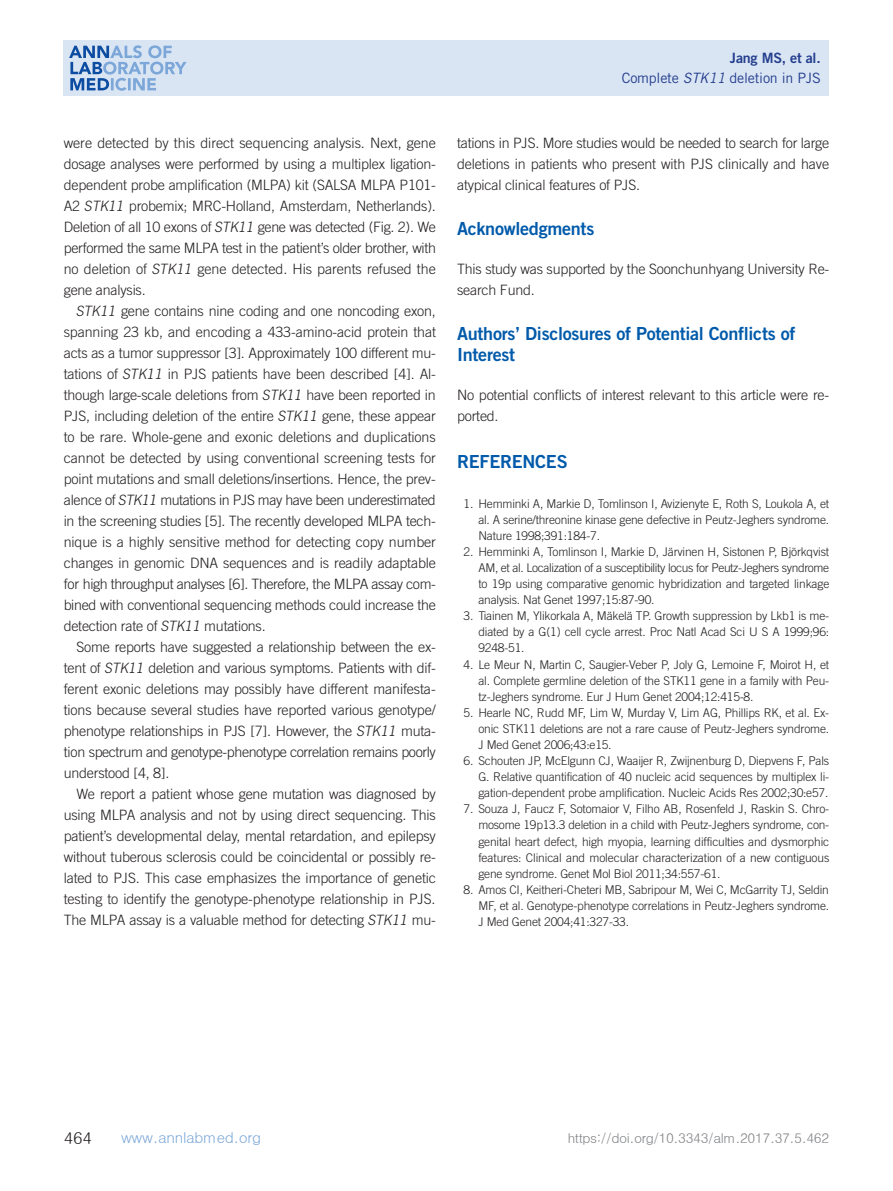
<style>
.page{position:relative;width:893px;height:1191px;background:#fff}
.page>*{position:absolute;margin:0;border:0;box-sizing:border-box;transform-origin:0 0}
.본문대제목{font:18px/21px "Trade Gothic LT Std Bd 2";letter-spacing:-.015em;color:#015aaa}
.URL{font:16.5px "Dotum";color:#231f20}
.URL-2{font:15px "Dotum";letter-spacing:-.02em;color:#7ca7d8}
.본문{font:300 14.25px/21px "Trade Gothic LT Std";letter-spacing:-.015em;color:#231f20;text-align:justify}
.하시라제목{font:14.25px "Trade Gothic LT Std";letter-spacing:-.015em;color:#253f8e}
.하시라이름{font:14.25px "Trade Gothic LT Std Bd 2";letter-spacing:-.015em;color:#253f8e}
.t1{font:13.5px "Dotum";letter-spacing:-.03em;color:#808285}
.참고문헌_1{font:300 12px/16px "Trade Gothic LT Std";letter-spacing:-.015em;color:#231f20;text-align:justify}
.s1{font-style:italic}
</style>
<div class="page">
<div style="left:64px;top:40px;width:765px;height:56px;background:#dae5f4"></div>
<svg style="left:69px;top:45px;width:118px;height:46px"></svg>
<p class="본문" style="left:64px;top:132px;width:374px">were detected by this direct sequencing analysis. Next, gene dosage analyses were performed by using a multiplex ligation&shy;dependent probe amplification (MLPA) kit (SALSA MLPA P101- A2 <span class="s1">STK11</span> probemix; MRC-Holland, Amsterdam, Netherlands).<br>Deletion of all 10 exons of <span class="s1">STK11</span> gene was detected (Fig. 2). We performed the same MLPA test in the patient’s older brother, with no deletion of <span class="s1">STK11</span> gene detected. His parents refused the gene analysis.</p>
<p class="본문" style="left:64px;top:300px;width:374px;text-indent:12px"><span class="s1">STK11</span> gene contains nine coding and one noncoding exon, spanning 23 kb, and encoding a 433-amino-acid protein that acts as a tumor suppressor [3]. Approximately 100 different mu&shy;tations of <span class="s1">STK11</span> in PJS patients have been described [4]. Al&shy;though large-scale deletions from <span class="s1">STK11</span> have been reported in PJS, including deletion of the entire <span class="s1">STK11</span> gene, these appear to be rare. Whole-gene and exonic deletions and duplications cannot be detected by using conventional screening tests for point mutations and small deletions/insertions. Hence, the prev&shy;alence of <span class="s1">STK11</span> mutations in PJS may have been underestimated in the screening studies [5]. The recently developed MLPA tech&shy;nique is a highly sensitive method for detecting copy number changes in genomic DNA sequences and is readily adaptable for high throughput analyses [6]. Therefore, the MLPA assay com&shy;bined with conventional sequencing methods could increase the detection rate of <span class="s1">STK11</span> mutations.</p>
<p class="본문" style="left:64px;top:636px;width:374px;text-indent:13px">Some reports have suggested a relationship between the ex&shy;tent of <span class="s1">STK11</span> deletion and various symptoms. Patients with dif&shy;ferent exonic deletions may possibly have different manifesta&shy;tions because several studies have reported various genotype/ phenotype relationships in PJS [7]. However, the <span class="s1">STK11</span> muta&shy;tion spectrum and genotype-phenotype correlation remains poorly understood [4, 8].</p>
<p class="본문" style="left:64px;top:783px;width:374px;text-indent:13px">We report a patient whose gene mutation was diagnosed by using MLPA analysis and not by using direct sequencing. This patient’s developmental delay, mental retardation, and epilepsy without tuberous sclerosis could be coincidental or possibly re&shy;lated to PJS. This case emphasizes the importance of genetic testing to identify the genotype-phenotype relationship in PJS.<br>The MLPA assay is a valuable method for detecting <span class="s1">STK11</span> mu-</p>
<p class="하시라이름" style="left:730px;top:49px;width:92px">Jang MS, et al.</p>
<p class="하시라제목" style="left:622px;top:69px;width:200px">Complete <span class="s1">STK11</span> deletion in PJS</p>
<p class="본문" style="left:457px;top:132px;width:374px">tations in PJS. More studies would be needed to search for large deletions in patients who present with PJS clinically and have atypical clinical features of PJS.</p>
<p class="본문대제목" style="left:457px;top:218px;width:139px">Acknowledgments</p>
<p class="본문" style="left:457px;top:258px;width:374px">This study was supported by the Soonchunhyang University Re&shy;search Fund.</p>
<p class="본문대제목" style="left:457px;top:323px;width:340px">Authors’ Disclosures of Potential Conflicts of<br>Interest</p>
<p class="본문" style="left:457px;top:384px;width:374px">No potential conflicts of interest relevant to this article were re&shy;ported.</p>
<p class="본문대제목" style="left:457px;top:450px;width:112px">REFERENCES</p>
<p class="참고문헌_1" style="left:478px;top:495px;width:352px;text-indent:-15px">1. Hemminki A, Markie D, Tomlinson I, Avizienyte E, Roth S, Loukola A, et al. A serine/threonine kinase gene defective in Peutz-Jeghers syndrome.<br>Nature 1998;391:184-7.</p>
<p class="참고문헌_1" style="left:478px;top:543px;width:352px;text-indent:-15px">2. Hemminki A, Tomlinson I, Markie D, Järvinen H, Sistonen P, Björkqvist AM, et al. Localization of a susceptibility locus for Peutz-Jeghers syndrome to 19p using comparative genomic hybridization and targeted linkage analysis. Nat Genet 1997;15:87-90.</p>
<p class="참고문헌_1" style="left:478px;top:608px;width:352px;text-indent:-15px">3. Tiainen M, Ylikorkala A, Mäkelä TP. Growth suppression by Lkb1 is me&shy;diated by a G(1) cell cycle arrest. Proc Natl Acad Sci U S A 1999;96:<br>9248-51.</p>
<p class="참고문헌_1" style="left:478px;top:656px;width:352px;text-indent:-15px">4. Le Meur N, Martin C, Saugier-Veber P, Joly G, Lemoine F, Moirot H, et al. Complete germline deletion of the STK11 gene in a family with Peu&shy;tz-Jeghers syndrome. Eur J Hum Genet 2004;12:415-8.</p>
<p class="참고문헌_1" style="left:478px;top:704px;width:352px;text-indent:-15px">5. Hearle NC, Rudd MF, Lim W, Murday V, Lim AG, Phillips RK, et al. Ex&shy;onic STK11 deletions are not a rare cause of Peutz-Jeghers syndrome.<br>J Med Genet 2006;43:e15.</p>
<p class="참고문헌_1" style="left:478px;top:752px;width:352px;text-indent:-15px">6. Schouten JP, McElgunn CJ, Waaijer R, Zwijnenburg D, Diepvens F, Pals G. Relative quantification of 40 nucleic acid sequences by multiplex li&shy;gation-dependent probe amplification. Nucleic Acids Res 2002;30:e57.</p>
<p class="참고문헌_1" style="left:478px;top:801px;width:352px;text-indent:-15px">7. Souza J, Faucz F, Sotomaior V, Filho AB, Rosenfeld J, Raskin S. Chro&shy;mosome 19p13.3 deletion in a child with Peutz-Jeghers syndrome, con&shy;genital heart defect, high myopia, learning difficulties and dysmorphic features: Clinical and molecular characterization of a new contiguous gene syndrome. Genet Mol Biol 2011;34:557-61.</p>
<p class="참고문헌_1" style="left:478px;top:881px;width:352px;text-indent:-15px">8. Amos CI, Keitheri-Cheteri MB, Sabripour M, Wei C, McGarrity TJ, Seldin MF, et al. Genotype-phenotype correlations in Peutz-Jeghers syndrome.<br>J Med Genet 2004;41:327-33.</p>
<p class="URL" style="left:64px;top:1129px;width:30px">464</p>
<p class="URL-2" style="left:121px;top:1130px;width:142px">www.annlabmed.org</p>
<p class="t1" style="left:568px;top:1131px;width:263px">https://doi.org/10.3343/alm.2017.37.5.462</p>
</div>
